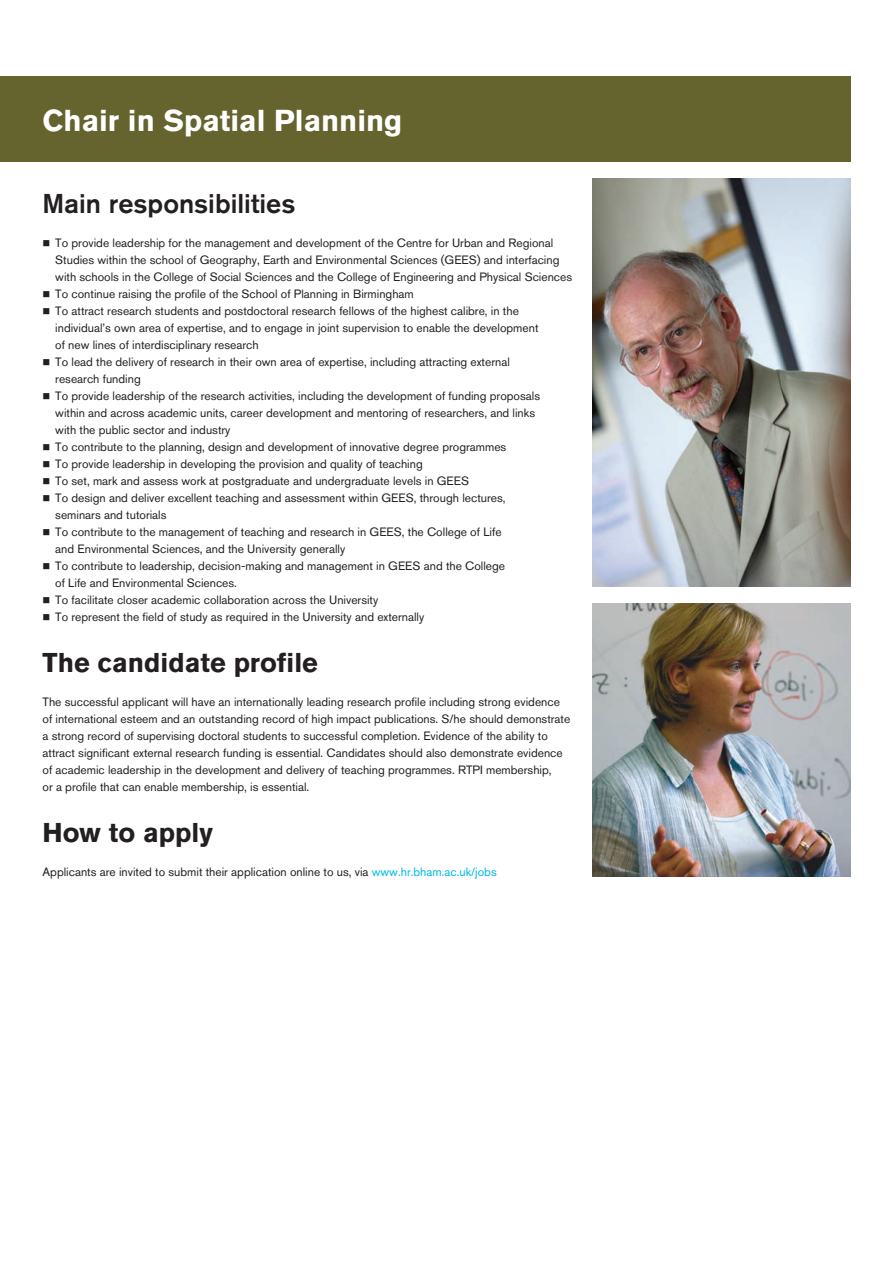
<style>
.page{position:relative;width:893px;height:1263px;background:#fff}
.page>*{position:absolute;margin:0;border:0;box-sizing:border-box;transform-origin:0 0}
._03_Body_Copy{font:700 30px "Akzidenz Grotesk BQ";color:#fff}
._03_Body_Copy-2{font:700 27px "Akzidenz Grotesk BQ";color:#231f20}
._02_Schools_Header{font:500 27px "Akzidenz Grotesk BQ";color:#231f20}
._03_Body_Copy-3{font:12px/17px "Akzidenz Grotesk BQ";color:#231f20}
.s1{color:#00bae4}
</style>
<div class="page">
<img style="left:592px;top:179px;width:258px;height:408px">
<div style="left:0;top:77px;width:850px;height:85px;background:#66642e"></div>
<img style="left:592px;top:604px;width:258px;height:272px">
<p class="_03_Body_Copy" style="left:43px;top:103px;width:361px">Chair in Spatial Planning</p>
<p class="_02_Schools_Header" style="left:43px;top:187px;width:254px">Main responsibilities</p>
<p class="_03_Body_Copy-3" style="left:55px;top:234px;width:518px;text-indent:-13px">■ To provide leadership for the management and development of the Centre for Urban and Regional<br>Studies within the school of Geography, Earth and Environmental Sciences (GEES) and interfacing with schools in the College of Social Sciences and the College of Engineering and Physical Sciences</p>
<p class="_03_Body_Copy-3" style="left:43px;top:285px;width:373px">■ To continue raising the profile of the School of Planning in Birmingham</p>
<p class="_03_Body_Copy-3" style="left:55px;top:302px;width:485px;text-indent:-13px">■ To attract research students and postdoctoral research fellows of the highest calibre, in the individual’s own area of expertise, and to engage in joint supervision to enable the development of new lines of interdisciplinary research</p>
<p class="_03_Body_Copy-3" style="left:55px;top:353px;width:456px;text-indent:-13px">■ To lead the delivery of research in their own area of expertise, including attracting external research funding</p>
<p class="_03_Body_Copy-3" style="left:55px;top:387px;width:486px;text-indent:-13px">■ To provide leadership of the research activities, including the development of funding proposals within and across academic units, career development and mentoring of researchers, and links with the public sector and industry</p>
<p class="_03_Body_Copy-3" style="left:43px;top:438px;width:465px">■ To contribute to the planning, design and development of innovative degree programmes</p>
<p class="_03_Body_Copy-3" style="left:43px;top:455px;width:382px">■ To provide leadership in developing the provision and quality of teaching</p>
<p class="_03_Body_Copy-3" style="left:43px;top:472px;width:428px">■ To set, mark and assess work at postgraduate and undergraduate levels in GEES</p>
<p class="_03_Body_Copy-3" style="left:55px;top:489px;width:452px;text-indent:-13px">■ To design and deliver excellent teaching and assessment within GEES, through lectures, seminars and tutorials</p>
<p class="_03_Body_Copy-3" style="left:55px;top:523px;width:448px;text-indent:-13px">■ To contribute to the management of teaching and research in GEES, the College of Life and Environmental Sciences, and the University generally</p>
<p class="_03_Body_Copy-3" style="left:55px;top:557px;width:451px;text-indent:-13px">■ To contribute to leadership, decision-making and management in GEES and the College of Life and Environmental Sciences.</p>
<p class="_03_Body_Copy-3" style="left:43px;top:591px;width:337px">■ To facilitate closer academic collaboration across the University</p>
<p class="_03_Body_Copy-3" style="left:43px;top:608px;width:383px">■ To represent the field of study as required in the University and externally</p>
<p class="_03_Body_Copy-2" style="left:43px;top:647px;width:277px">The candidate profile</p>
<p class="_03_Body_Copy-3" style="left:43px;top:693px;width:529px">The successful applicant will have an internationally leading research profile including strong evidence of international esteem and an outstanding record of high impact publications. S/he should demonstrate a strong record of supervising doctoral students to successful completion. Evidence of the ability to attract significant external research funding is essential. Candidates should also demonstrate evidence of academic leadership in the development and delivery of teaching programmes. RTPI membership,<br>or a profile that can enable membership, is essential.</p>
<p class="_03_Body_Copy-2" style="left:43px;top:817px;width:172px">How to apply</p>
<p class="_03_Body_Copy-3" style="left:43px;top:863px;width:456px">Applicants are invited to submit their application online to us, via <span class="s1">www.hr.bham.ac.uk/jobs</span></p>
</div>
